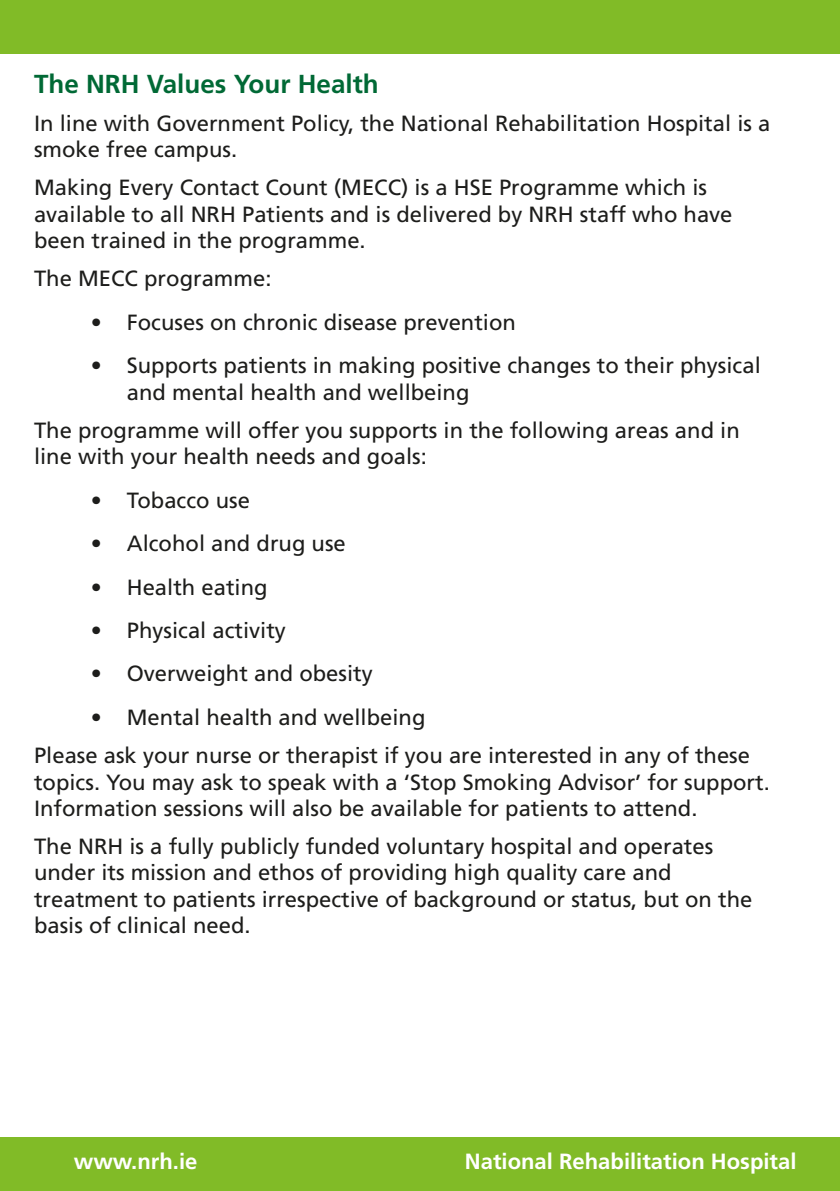
<style>
.page{position:relative;width:840px;height:1191px;background:#fff}
.page>*{position:absolute;margin:0;border:0;box-sizing:border-box;transform-origin:0 0}
.t1{font:700 26px "Frutiger";color:#006935}
.t2{font:22px/26.4px "Frutiger";color:#1d1d1b}
.t3{font:700 22px "Frutiger";color:#fff}
</style>
<div class="page">
<div style="left:0;top:0;width:839px;height:54px;background:#81bb27"></div>
<div style="left:0;top:1137px;width:839px;height:54px;background:#81bb27"></div>
<p class="t1" style="left:34px;top:69px;width:346px">The NRH Values Your Health</p>
<p class="t2" style="left:34px;top:110px;width:737px">In line with Government Policy, the National Rehabilitation Hospital is a smoke free campus.</p>
<p class="t2" style="left:34px;top:175px;width:699px">Making Every Contact Count (MECC) is a HSE Programme which is available to all NRH Patients and is delivered by NRH staff who have been trained in the programme.</p>
<p class="t2" style="left:34px;top:265px;width:239px">The MECC programme:</p>
<p class="t2" style="left:91px;top:309px;width:426px">• Focuses on chronic disease prevention</p>
<p class="t2" style="left:127px;top:352px;width:635px;text-indent:-36px">• Supports patients in making positive changes to their physical and mental health and wellbeing</p>
<p class="t2" style="left:34px;top:417px;width:706px">The programme will offer you supports in the following areas and in line with your health needs and goals:</p>
<p class="t2" style="left:91px;top:487px;width:161px">• Tobacco use</p>
<p class="t2" style="left:91px;top:530px;width:256px">• Alcohol and drug use</p>
<p class="t2" style="left:91px;top:574px;width:178px">• Health eating</p>
<p class="t2" style="left:91px;top:617px;width:196px">• Physical activity</p>
<p class="t2" style="left:91px;top:660px;width:283px">• Overweight and obesity</p>
<p class="t2" style="left:91px;top:704px;width:336px">• Mental health and wellbeing</p>
<p class="t2" style="left:34px;top:742px;width:737px">Please ask your nurse or therapist if you are interested in any of these topics. You may ask to speak with a ‘Stop Smoking Advisor’ for support.<br>Information sessions will also be available for patients to attend.</p>
<p class="t2" style="left:34px;top:833px;width:719px">The NRH is a fully publicly funded voluntary hospital and operates under its mission and ethos of providing high quality care and treatment to patients irrespective of background or status, but on the basis of clinical need.</p>
<p class="t3" style="left:74px;top:1148px;width:125px">www.nrh.ie</p>
<p class="t3" style="left:464px;top:1148px;width:333px">National Rehabilitation Hospital</p>
</div>
